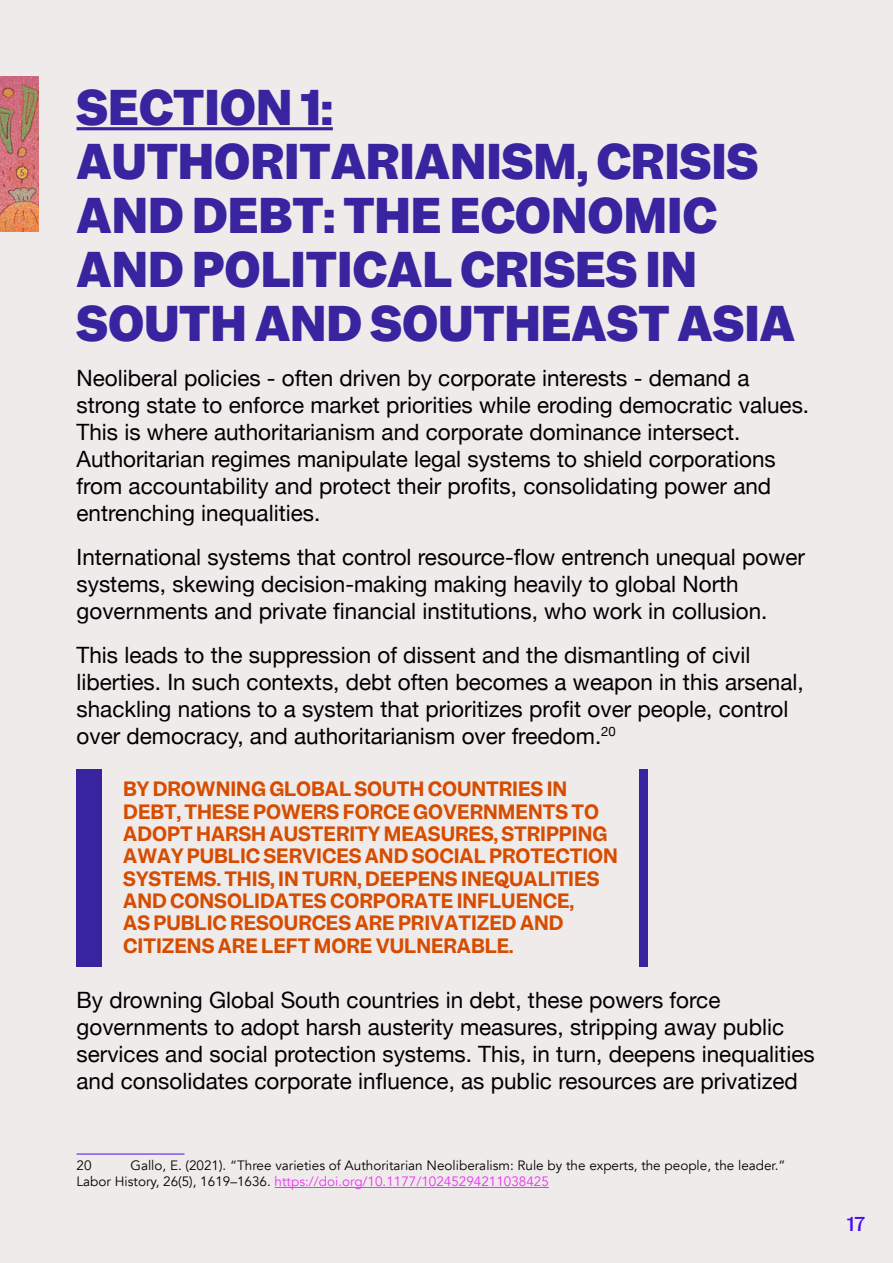
<style>
.page{position:relative;width:893px;height:1263px;background:#f0ebeb}
.page>*{position:absolute;margin:0;border:0;box-sizing:border-box;transform-origin:0 0}
.t1{font:700 45px/54px "Garnett";color:#38249e}
.t2{font:22.5px/27px "Helvetica Neue";color:#000}
.t3{font:600 18.6px/22.4px "Garnett";color:#d64d01}
.t4{font:500 18px "Garnett";color:#4a0af5}
.t5{font:13.5px/16.2px "Avenir";color:#000}
.s1{color:#ea32f7}
</style>
<div class="page">
<hr style="left:77px;top:127px;width:256px;height:3px;background:#38249e">
<hr style="left:77px;top:1154px;width:108px;height:1px;background:#4a0af5">
<hr style="left:275px;top:1187px;width:274px;height:1px;background:#ea32f7">
<img style="left:0;top:77px;width:38px;height:155px">
<div style="left:77px;top:769px;width:25px;height:197px;background:#38249e"></div>
<div style="left:639px;top:769px;width:9px;height:197px;background:#38249e"></div>
<h1 class="t1" style="left:77px;top:81px;width:720px">SECTION 1:<br>AUTHORITARIANISM, CRISIS<br>AND DEBT: THE ECONOMIC<br>AND POLITICAL CRISES IN<br>SOUTH AND SOUTHEAST ASIA</h1>
<p class="t2" style="left:77px;top:365px;width:734px">Neoliberal policies - often driven by corporate interests - demand a strong state to enforce market priorities while eroding democratic values.<br>This is where authoritarianism and corporate dominance intersect.<br>Authoritarian regimes manipulate legal systems to shield corporations from accountability and protect their profits, consolidating power and entrenching inequalities.</p>
<p class="t2" style="left:77px;top:544px;width:730px">International systems that control resource-flow entrench unequal power systems, skewing decision-making making heavily to global North governments and private financial institutions, who work in collusion.</p>
<p class="t2" style="left:77px;top:643px;width:729px">This leads to the suppression of dissent and the dismantling of civil liberties. In such contexts, debt often becomes a weapon in this arsenal, shackling nations to a system that prioritizes profit over people, control over democracy, and authoritarianism over freedom.<sup>20</sup></p>
<p class="t3" style="left:123px;top:778px;width:496px">BY DROWNING GLOBAL SOUTH COUNTRIES IN DEBT, THESE POWERS FORCE GOVERNMENTS TO ADOPT HARSH AUSTERITY MEASURES, STRIPPING AWAY PUBLIC SERVICES AND SOCIAL PROTECTION SYSTEMS. THIS, IN TURN, DEEPENS INEQUALITIES AND CONSOLIDATES CORPORATE INFLUENCE,<br>AS PUBLIC RESOURCES ARE PRIVATIZED AND CITIZENS ARE LEFT MORE VULNERABLE.</p>
<p class="t2" style="left:77px;top:988px;width:740px">By drowning Global South countries in debt, these powers force governments to adopt harsh austerity measures, stripping away public services and social protection systems. This, in turn, deepens inequalities and consolidates corporate influence, as public resources are privatized</p>
<p class="t5" style="left:77px;top:1158px;width:711px;text-indent:54px">Gallo, E. (2021). “Three varieties of Authoritarian Neoliberalism: Rule by the experts, the people, the leader.”<br>Labor History, 26(5), 1619–1636. <span class="s1">https://doi.org/10.1177/10245294211038425</span></p>
<p class="t5" style="left:77px;top:1158px;width:17px">20</p>
<p class="t4" style="left:847px;top:1212px;width:19px">17</p>
</div>
